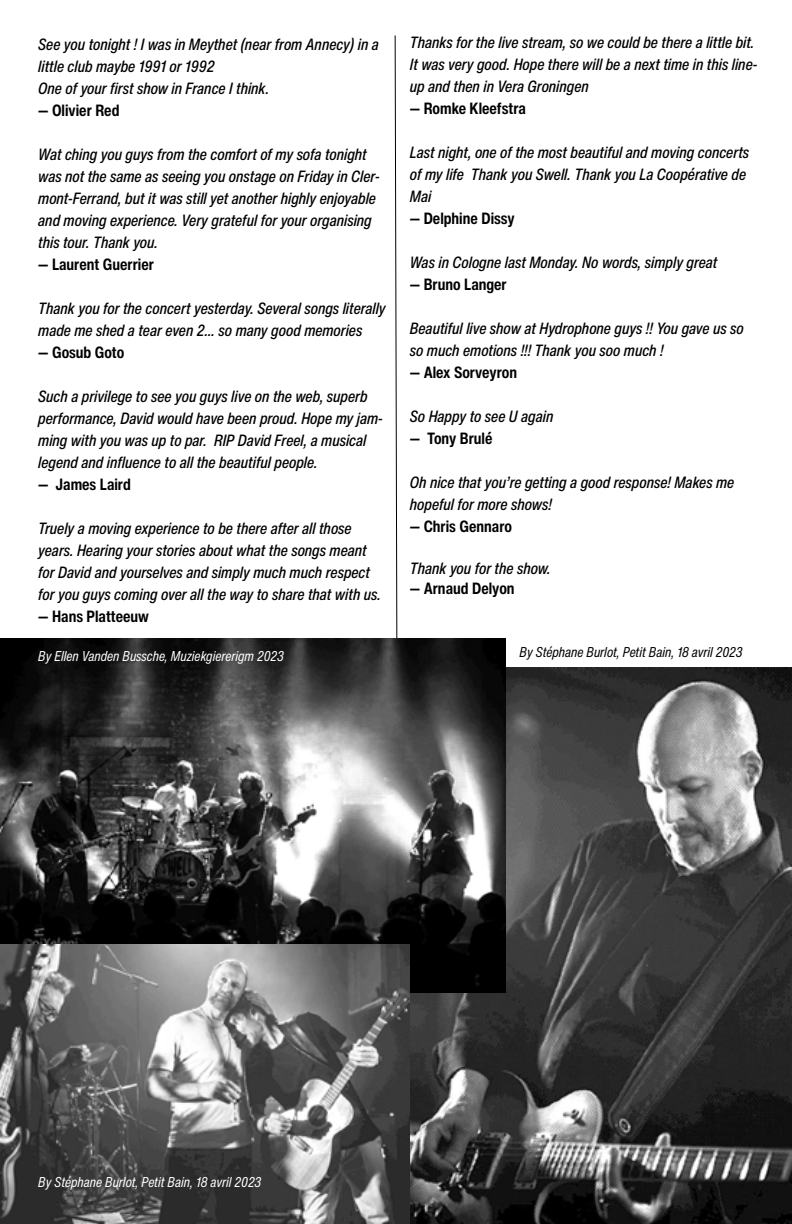
<style>
.page{position:relative;width:792px;height:1224px;background:#fff}
.page>*{position:absolute;margin:0;border:0;box-sizing:border-box;transform-origin:0 0}
.t1{font:italic 500 condensed 16px/22px "Helvetica Now Text";color:#000}
.t2{font:700 condensed 16px "Helvetica Now Text";color:#000}
.t3{font:italic condensed 14px "Helvetica Now Text";color:#fff}
.t4{font:italic condensed 14px "Helvetica Now Text";color:#000}
</style>
<div class="page">
<svg style="left:394px;top:35px;width:4px;height:603px"></svg>
<img style="left:410px;top:667px;width:382px;height:557px">
<img style="left:0;top:638px;width:506px;height:355px">
<img style="left:0;top:944px;width:410px;height:280px">
<p class="t1" style="left:38px;top:33px;width:342px">See you tonight ! I was in Meythet (near from Annecy) in a little club maybe 1991 or 1992<br>One of your first show in France I think.</p>
<p class="t2" style="left:38px;top:100px;width:83px">— Olivier Red</p>
<p class="t1" style="left:38px;top:143px;width:343px">Wat ching you guys from the comfort of my sofa tonight was not the same as seeing you onstage on Friday in Cler&shy;mont-Ferrand, but it was still yet another highly enjoyable and moving experience. Very grateful for your organising this tour. Thank you.</p>
<p class="t2" style="left:38px;top:254px;width:117px">— Laurent Guerrier</p>
<p class="t1" style="left:38px;top:297px;width:349px">Thank you for the concert yesterday. Several songs literally made me shed a tear even 2... so many good memories</p>
<p class="t2" style="left:38px;top:342px;width:88px">— Gosub Goto</p>
<p class="t1" style="left:38px;top:385px;width:346px">Such a privilege to see you guys live on the web, superb performance, David would have been proud. Hope my jam&shy;ming with you was up to par. RIP David Freel, a musical legend and influence to all the beautiful people.</p>
<p class="t2" style="left:38px;top:474px;width:94px">— James Laird</p>
<p class="t1" style="left:38px;top:517px;width:344px">Truely a moving experience to be there after all those years. Hearing your stories about what the songs meant for David and yourselves and simply much much respect for you guys coming over all the way to share that with us.</p>
<p class="t2" style="left:38px;top:606px;width:112px">— Hans Platteeuw</p>
<p class="t3" style="left:38px;top:647px;width:247px">By Ellen Vanden Bussche, Muziekgiererigm 2023</p>
<p class="t1" style="left:410px;top:31px;width:349px">Thanks for the live stream, so we could be there a little bit.<br>It was very good. Hope there will be a next time in this line&shy;up and then in Vera Groningen</p>
<p class="t2" style="left:410px;top:97px;width:118px">— Romke Kleefstra</p>
<p class="t1" style="left:410px;top:141px;width:341px">Last night, one of the most beautiful and moving concerts of my life Thank you Swell. Thank you La Coopérative de<br>Mai</p>
<p class="t2" style="left:410px;top:207px;width:106px">— Delphine Dissy</p>
<p class="t1" style="left:410px;top:251px;width:309px">Was in Cologne last Monday. No words, simply great</p>
<p class="t2" style="left:410px;top:273px;width:98px">— Bruno Langer</p>
<p class="t1" style="left:410px;top:317px;width:335px">Beautiful live show at Hydrophone guys !! You gave us so so much emotions !!! Thank you soo much !</p>
<p class="t2" style="left:410px;top:361px;width:109px">— Alex Sorveyron</p>
<p class="t1" style="left:410px;top:405px;width:145px">So Happy to see U again</p>
<p class="t2" style="left:410px;top:427px;width:84px">— Tony Brulé</p>
<p class="t1" style="left:410px;top:471px;width:326px">Oh nice that you’re getting a good response! Makes me hopeful for more shows!</p>
<p class="t2" style="left:410px;top:515px;width:104px">— Chris Gennaro</p>
<p class="t1" style="left:410px;top:557px;width:142px">Thank you for the show.</p>
<p class="t2" style="left:410px;top:577px;width:106px">— Arnaud Delyon</p>
<p class="t4" style="left:520px;top:643px;width:225px">By Stéphane Burlot, Petit Bain, 18 avril 2023</p>
<p class="t3" style="left:38px;top:1173px;width:225px">By Stéphane Burlot, Petit Bain, 18 avril 2023</p>
</div>
